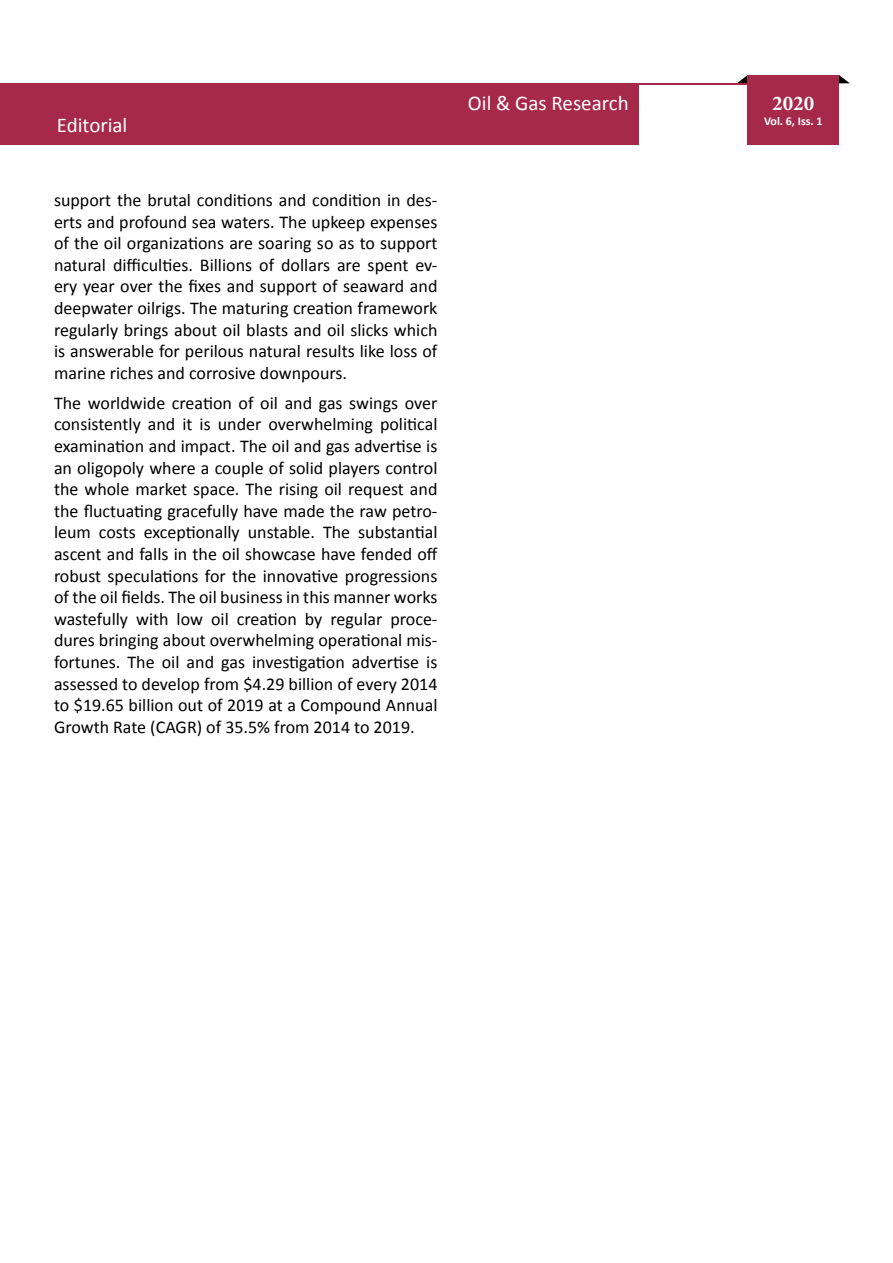
<style>
.page{position:relative;width:893px;height:1263px;background:#fff}
.page>*{position:absolute;margin:0;border:0;box-sizing:border-box;transform-origin:0 0}
.t1{font:21px "Calibri";color:#fff}
.t2{font:700 21px "Minion Pro";color:#fff}
.t3{font:18px/21.6px "Calibri";color:#000;text-align:justify}
.t4{font:700 12px "Calibri";color:#fff}
</style>
<div class="page">
<svg style="left:839px;top:75px;width:11px;height:8px"></svg>
<svg style="left:737px;top:75px;width:11px;height:8px"></svg>
<div style="left:1px;top:83px;width:838px;height:62px;background:#a6294a"></div>
<div style="left:639px;top:85px;width:203px;height:60px;background:#fff"></div>
<div style="left:748px;top:75px;width:91px;height:70px;background:#a6294a"></div>
<p class="t1" style="left:57px;top:112px;width:72px">Editorial</p>
<p class="t3" style="left:54px;top:189px;width:385px">support the brutal conditions and condition in des&shy;erts and profound sea waters. The upkeep expenses of the oil organizations are soaring so as to support natural difficulties. Billions of dollars are spent ev&shy;ery year over the fixes and support of seaward and deepwater oilrigs. The maturing creation framework regularly brings about oil blasts and oil slicks which is answerable for perilous natural results like loss of marine riches and corrosive downpours.</p>
<p class="t3" style="left:54px;top:392px;width:385px">The worldwide creation of oil and gas swings over consistently and it is under overwhelming political examination and impact. The oil and gas advertise is an oligopoly where a couple of solid players control the whole market space. The rising oil request and the fluctuating gracefully have made the raw petro&shy;leum costs exceptionally unstable. The substantial ascent and falls in the oil showcase have fended off robust speculations for the innovative progressions of the oil fields. The oil business in this manner works wastefully with low oil creation by regular proce&shy;dures bringing about overwhelming operational mis&shy;fortunes. The oil and gas investigation advertise is assessed to develop from $4.29 billion of every 2014 to $19.65 billion out of 2019 at a Compound Annual Growth Rate (CAGR) of 35.5% from 2014 to 2019.</p>
<p class="t1" style="left:468px;top:90px;width:162px">Oil &amp; Gas Research</p>
<p class="t2" style="left:772px;top:89px;width:43px">2020</p>
<p class="t4" style="left:764px;top:113px;width:60px">Vol. 6, Iss. 1</p>
</div>
